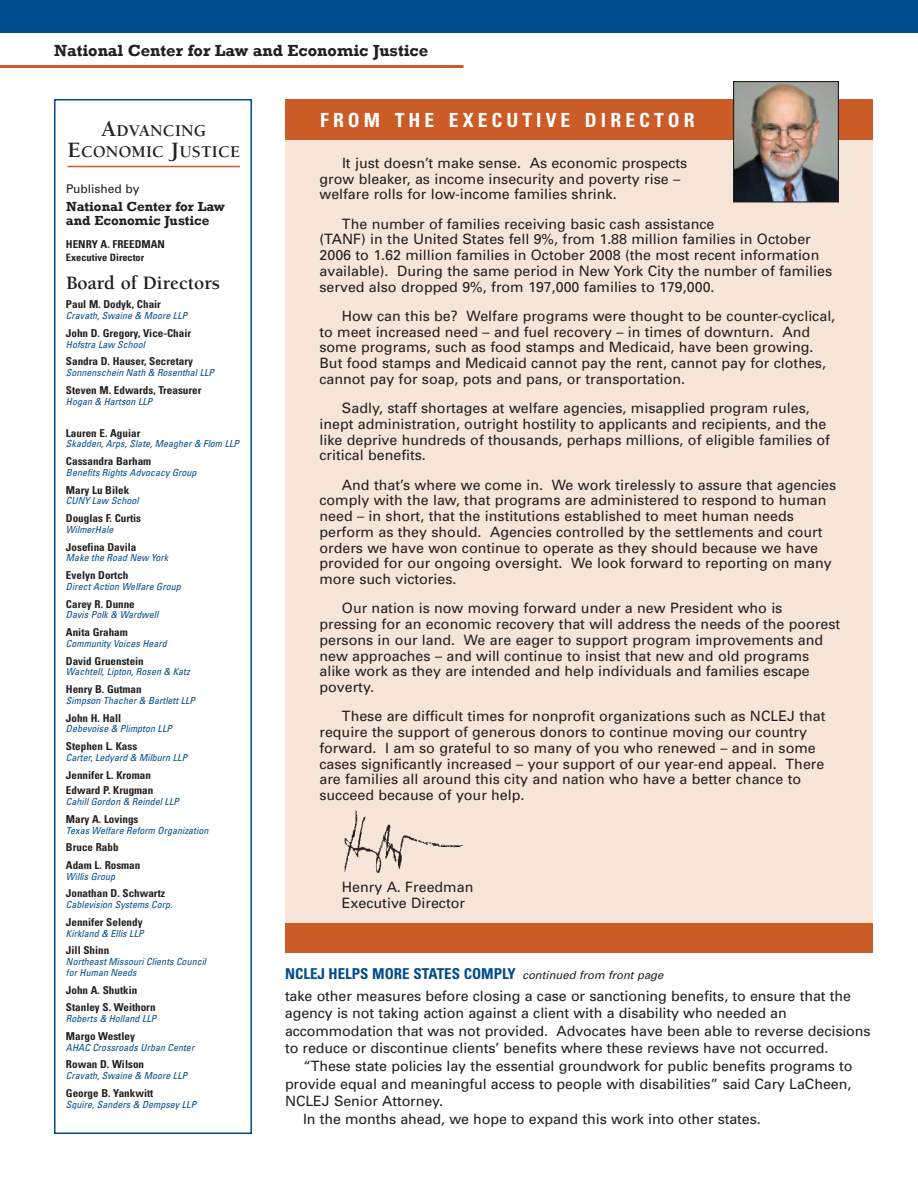
<style>
.page{position:relative;width:918px;height:1188px;background:#fff}
.page>*{position:absolute;margin:0;border:0;box-sizing:border-box;transform-origin:0 0}
.t1{font:700 condensed 19.5px "Univers";letter-spacing:.21em;color:#fff}
.t2{font:700 19.5px "Berkeley";color:#231f20}
.t3{font:700 16.8px/21px "Berkeley";letter-spacing:.015em;color:#231f20;text-align:center}
.t4{font:700 16.5px "Rockwell";color:#231f20}
.t5{font:700 condensed 15px "Univers";color:#014c8d}
.t6{font:14.25px/15.8px "Univers";color:#231f20}
.t7{font:700 13.5px/13.5px "Rockwell";color:#231f20}
.t8{font:12px "Univers";color:#231f20}
.t9{font:700 condensed 10.8px/17.7px "Univers";color:#231f20}
.t10{font:700 condensed 10.2px "Univers";color:#231f20}
.t11{font:italic condensed 9.75px/10.9px "Univers";letter-spacing:.005em;color:#014c8d}
.s1{font-size:22.5px}
.s2{font-weight:400;font-style:italic;font-stretch:normal;font-size:11.25px;color:#231f20}
</style>
<div class="page">
<hr style="left:0;top:65px;width:464px;height:3px;background:#cb5b27">
<div style="left:0;top:0;width:918px;height:32px;background:#014c8d"></div>
<div style="left:54px;top:99px;width:198px;height:1035px;border:2px solid #014c8d"></div>
<hr style="left:68px;top:166px;width:172px;height:1px;background:#cb5b27">
<div style="left:285px;top:99px;width:588px;height:850px;background:#f7e6d8"></div>
<div style="left:285px;top:99px;width:588px;height:41px;background:#cb5b27"></div>
<div style="left:285px;top:923px;width:588px;height:30px;background:#cb5b27"></div>
<img style="left:735px;top:83px;width:102px;height:118px">
<div style="left:733px;top:81px;width:106px;height:122px;border:1px solid #231f20"></div>
<img style="left:344px;top:810px;width:120px;height:63px">
<p class="t4" style="left:54px;top:41px;width:376px">National Center for Law and Economic Justice</p>
<p class="t3" style="left:67px;top:121px;width:174px"><span class="s1">A</span>DVANCING<br><span class="s1">E</span>CONOMIC <span class="s1">J</span>USTICE</p>
<p class="t8" style="left:66px;top:184px;width:75px">Published by</p>
<p class="t7" style="left:66px;top:200px;width:160px">National Center for Law and Economic Justice</p>
<p class="t9" style="left:66px;top:236px;width:100px">HENRY A. FREEDMAN</p>
<p class="t10" style="left:66px;top:253px;width:80px">Executive Director</p>
<h1 class="t2" style="left:66px;top:275px;width:156px">Board of Directors</h1>
<p class="t9" style="left:66px;top:297px;width:96px">Paul M. Dodyk, Chair</p>
<p class="t11" style="left:66px;top:311px;width:123px">Cravath, Swaine &amp; Moore LLP</p>
<p class="t9" style="left:66px;top:325px;width:127px">John D. Gregory, Vice-Chair</p>
<p class="t11" style="left:66px;top:340px;width:81px">Hofstra Law School</p>
<p class="t9" style="left:66px;top:354px;width:128px">Sandra D. Hauser, Secretary</p>
<p class="t11" style="left:66px;top:368px;width:150px">Sonnenschein Nath &amp; Rosenthal LLP</p>
<p class="t9" style="left:66px;top:382px;width:137px">Steven M. Edwards, Treasurer</p>
<p class="t11" style="left:66px;top:397px;width:88px">Hogan &amp; Hartson LLP</p>
<p class="t9" style="left:66px;top:425px;width:76px">Lauren E. Aguiar</p>
<p class="t11" style="left:66px;top:439px;width:175px">Skadden, Arps, Slate, Meagher &amp; Flom LLP</p>
<p class="t9" style="left:66px;top:453px;width:87px">Cassandra Barham</p>
<p class="t11" style="left:66px;top:468px;width:132px">Benefits Rights Advocacy Group</p>
<p class="t9" style="left:66px;top:482px;width:65px">Mary Lu Bilek</p>
<p class="t11" style="left:66px;top:496px;width:74px">CUNY Law School</p>
<p class="t9" style="left:66px;top:510px;width:77px">Douglas F. Curtis</p>
<p class="t11" style="left:66px;top:525px;width:49px">WilmerHale</p>
<p class="t9" style="left:66px;top:539px;width:72px">Josefina Davila</p>
<p class="t11" style="left:66px;top:553px;width:104px">Make the Road New York</p>
<p class="t9" style="left:66px;top:567px;width:64px">Evelyn Dortch</p>
<p class="t11" style="left:66px;top:582px;width:116px">Direct Action Welfare Group</p>
<p class="t9" style="left:66px;top:596px;width:70px">Carey R. Dunne</p>
<p class="t11" style="left:66px;top:610px;width:94px">Davis Polk &amp; Wardwell</p>
<p class="t9" style="left:66px;top:624px;width:63px">Anita Graham</p>
<p class="t11" style="left:66px;top:639px;width:102px">Community Voices Heard</p>
<p class="t9" style="left:66px;top:653px;width:79px">David Gruenstein</p>
<p class="t11" style="left:66px;top:667px;width:125px">Wachtell, Lipton, Rosen &amp; Katz</p>
<p class="t9" style="left:66px;top:681px;width:77px">Henry B. Gutman</p>
<p class="t11" style="left:66px;top:696px;width:131px">Simpson Thacher &amp; Bartlett LLP</p>
<p class="t9" style="left:66px;top:710px;width:57px">John H. Hall</p>
<p class="t11" style="left:66px;top:724px;width:108px">Debevoise &amp; Plimpton LLP</p>
<p class="t9" style="left:66px;top:738px;width:73px">Stephen L. Kass</p>
<p class="t11" style="left:66px;top:753px;width:123px">Carter, Ledyard &amp; Milburn LLP</p>
<p class="t9" style="left:66px;top:768px;width:89px;line-height:15.8px">Jennifer L. Kroman<br>Edward P. Krugman</p>
<p class="t11" style="left:66px;top:797px;width:115px">Cahill Gordon &amp; Reindel LLP</p>
<p class="t9" style="left:66px;top:811px;width:74px">Mary A. Lovings</p>
<p class="t11" style="left:66px;top:826px;width:144px">Texas Welfare Reform Organization</p>
<p class="t9" style="left:66px;top:840px;width:76px">Bruce Rabb<br>Adam L. Rosman</p>
<p class="t11" style="left:66px;top:872px;width:51px">Willis Group</p>
<p class="t9" style="left:66px;top:886px;width:101px">Jonathan D. Schwartz</p>
<p class="t11" style="left:66px;top:900px;width:108px">Cablevision Systems Corp.</p>
<p class="t9" style="left:66px;top:914px;width:78px">Jennifer Selendy</p>
<p class="t11" style="left:66px;top:929px;width:79px">Kirkland &amp; Ellis LLP</p>
<p class="t9" style="left:66px;top:943px;width:45px">Jill Shinn</p>
<p class="t11" style="left:66px;top:957px;width:142px">Northeast Missouri Clients Council for Human Needs</p>
<p class="t9" style="left:66px;top:982px;width:91px">John A. Shutkin<br>Stanley S. Weithorn</p>
<p class="t11" style="left:66px;top:1014px;width:92px">Roberts &amp; Holland LLP</p>
<p class="t9" style="left:66px;top:1028px;width:70px">Margo Westley</p>
<p class="t11" style="left:66px;top:1043px;width:130px">AHAC Crossroads Urban Center</p>
<p class="t9" style="left:66px;top:1057px;width:80px">Rowan D. Wilson</p>
<p class="t11" style="left:66px;top:1071px;width:123px">Cravath, Swaine &amp; Moore LLP</p>
<p class="t9" style="left:66px;top:1085px;width:89px">George B. Yankwitt</p>
<p class="t11" style="left:66px;top:1100px;width:132px">Squire, Sanders &amp; Dempsey LLP</p>
<h1 class="t1" style="left:320px;top:113px;width:376px">FROM THE EXECUTIVE DIRECTOR</h1>
<p class="t6" style="left:319px;top:156px;width:369px;text-indent:23px">It just doesn’t make sense. As economic prospects grow bleaker, as income insecurity and poverty rise – welfare rolls for low-income families shrink.</p>
<p class="t6" style="left:319px;top:217px;width:514px;text-indent:23px">The number of families receiving basic cash assistance<br>(TANF) in the United States fell 9%, from 1.88 million families in October 2006 to 1.62 million families in October 2008 (the most recent information available). During the same period in New York City the number of families served also dropped 9%, from 197,000 families to 179,000.</p>
<p class="t6" style="left:319px;top:309px;width:517px;text-indent:23px">How can this be? Welfare programs were thought to be counter-cyclical, to meet increased need – and fuel recovery – in times of downturn. And some programs, such as food stamps and Medicaid, have been growing.<br>But food stamps and Medicaid cannot pay the rent, cannot pay for clothes, cannot pay for soap, pots and pans, or transportation.</p>
<p class="t6" style="left:319px;top:401px;width:512px;text-indent:23px">Sadly, staff shortages at welfare agencies, misapplied program rules, inept administration, outright hostility to applicants and recipients, and the like deprive hundreds of thousands, perhaps millions, of eligible families of critical benefits.</p>
<p class="t6" style="left:319px;top:478px;width:518px;text-indent:23px">And that’s where we come in. We work tirelessly to assure that agencies comply with the law, that programs are administered to respond to human need – in short, that the institutions established to meet human needs perform as they should. Agencies controlled by the settlements and court orders we have won continue to operate as they should because we have provided for our ongoing oversight. We look forward to reporting on many more such victories.</p>
<p class="t6" style="left:319px;top:602px;width:522px;text-indent:23px">Our nation is now moving forward under a new President who is pressing for an economic recovery that will address the needs of the poorest persons in our land. We are eager to support program improvements and new approaches – and will continue to insist that new and old programs alike work as they are intended and help individuals and families escape poverty.</p>
<p class="t6" style="left:319px;top:710px;width:508px;text-indent:23px">These are difficult times for nonprofit organizations such as NCLEJ that require the support of generous donors to continue moving our country forward. I am so grateful to so many of you who renewed – and in some cases significantly increased – your support of our year-end appeal. There are families all around this city and nation who have a better chance to succeed because of your help.</p>
<p class="t6" style="left:342px;top:881px;width:133px">Henry A. Freedman<br>Executive Director</p>
<p class="t5" style="left:285px;top:968px;width:380px">NCLEJ HELPS MORE STATES COMPLY <span class="s2">continued from front page</span></p>
<p class="t6" style="left:285px;top:988px;width:587px;line-height:17.5px">take other measures before closing a case or sanctioning benefits, to ensure that the agency is not taking action against a client with a disability who needed an accommodation that was not provided. Advocates have been able to reverse decisions to reduce or discontinue clients’ benefits where these reviews have not occurred.</p>
<p class="t6" style="left:303px;top:1059px;width:551px">“These state policies lay the essential groundwork for public benefits programs to</p>
<p class="t6" style="left:285px;top:1077px;width:568px">provide equal and meaningful access to people with disabilities” said Cary LaCheen,</p>
<p class="t6" style="left:285px;top:1095px;width:160px">NCLEJ Senior Attorney.</p>
<p class="t6" style="left:303px;top:1112px;width:459px">In the months ahead, we hope to expand this work into other states.</p>
</div>
